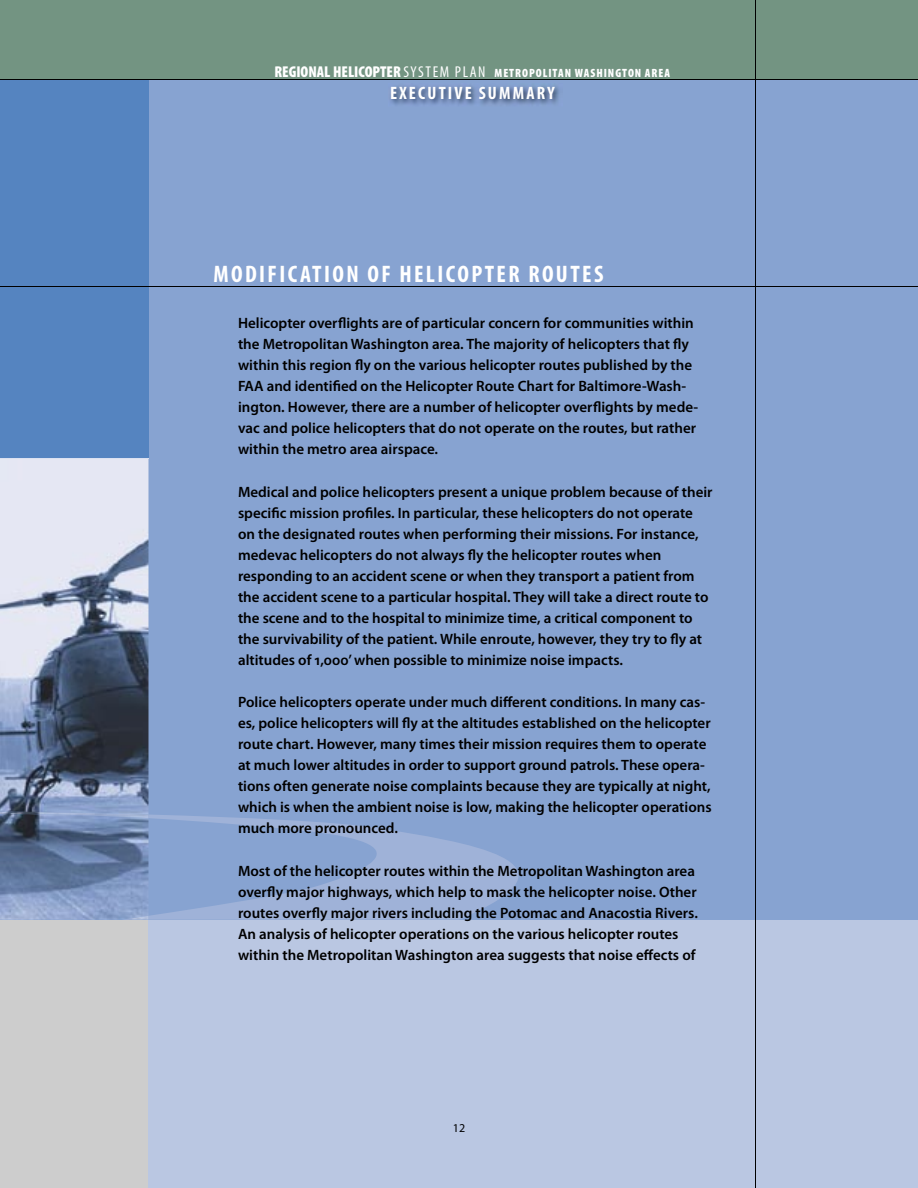
<style>
.page{position:relative;width:918px;height:1188px;background:#fff}
.page>*{position:absolute;margin:0;border:0;box-sizing:border-box;transform-origin:0 0}
.t1{font:700 condensed 24px "Myriad Pro";letter-spacing:.1em;color:#fff}
.t2{font:700 condensed 18px "Myriad Pro";letter-spacing:.12em;color:#fff}
.t3{font:600 15px/21px "Myriad Pro";color:#000}
.t4{font:900 condensed 12px "Myriad Pro";letter-spacing:.08em;color:#fff}
.t5{font:12px "Myriad Pro";color:#000}
.s1{font-size:15.75px}
.s2{font-weight:400;font-size:15.75px}
</style>
<div class="page">
<div style="left:0;top:914px;width:918px;height:274px;background:#bac7e2"></div>
<div style="left:0;top:911px;width:148px;height:277px;background:#cdcdcd"></div>
<div style="left:0;top:0;width:918px;height:920px;background:#87a3d1"></div>
<div style="left:0;top:75px;width:149px;height:384px;background:#5584c0"></div>
<div style="left:0;top:0;width:918px;height:80px;background:#739482"></div>
<img style="left:390px;top:85px;width:169px;height:20px">
<img style="left:0;top:460px;width:148px;height:352px">
<img style="left:0;top:459px;width:148px;height:1px">
<svg style="left:148px;top:815px;width:371px;height:105px"></svg>
<img style="left:0;top:812px;width:148px;height:108px">
<hr style="left:0;top:287px;width:918px;height:1px;background:#000">
<hr style="left:755px;top:0;width:1px;height:1188px;background:#000">
<hr style="left:0;top:79px;width:918px;height:1px;background:#000">
<p class="t4" style="left:274px;top:66px;width:397px"><span class="s1">REGIONAL HELICOPTER</span> <span class="s2">SYSTEM PLAN</span> METROPOLITAN WASHINGTON AREA</p>
<p class="t2" style="left:390px;top:83px;width:166px">EXECUTIVE SUMMARY</p>
<h1 class="t1" style="left:213px;top:261px;width:392px">MODIFICATION OF HELICOPTER ROUTES</h1>
<p class="t3" style="left:238px;top:313px;width:462px">Helicopter overflights are of particular concern for communities within the Metropolitan Washington area. The majority of helicopters that fly within this region fly on the various helicopter routes published by the FAA and identified on the Helicopter Route Chart for Baltimore-Wash&shy;ington. However, there are a number of helicopter overflights by mede&shy;vac and police helicopters that do not operate on the routes, but rather within the metro area airspace.</p>
<p class="t3" style="left:238px;top:481px;width:476px">Medical and police helicopters present a unique problem because of their specific mission profiles. In particular, these helicopters do not operate on the designated routes when performing their missions. For instance, medevac helicopters do not always fly the helicopter routes when responding to an accident scene or when they transport a patient from the accident scene to a particular hospital. They will take a direct route to the scene and to the hospital to minimize time, a critical component to the survivability of the patient. While enroute, however, they try to fly at altitudes of 1,000’ when possible to minimize noise impacts.</p>
<p class="t3" style="left:238px;top:692px;width:475px">Police helicopters operate under much different conditions. In many cas&shy;es, police helicopters will fly at the altitudes established on the helicopter route chart. However, many times their mission requires them to operate at much lower altitudes in order to support ground patrols. These opera&shy;tions often generate noise complaints because they are typically at night, which is when the ambient noise is low, making the helicopter operations much more pronounced.</p>
<p class="t3" style="left:238px;top:861px;width:461px">Most of the helicopter routes within the Metropolitan Washington area overfly major highways, which help to mask the helicopter noise. Other routes overfly major rivers including the Potomac and Anacostia Rivers.<br>An analysis of helicopter operations on the various helicopter routes within the Metropolitan Washington area suggests that noise effects of</p>
<p class="t5" style="left:453px;top:1122px;width:14px">12</p>
</div>
